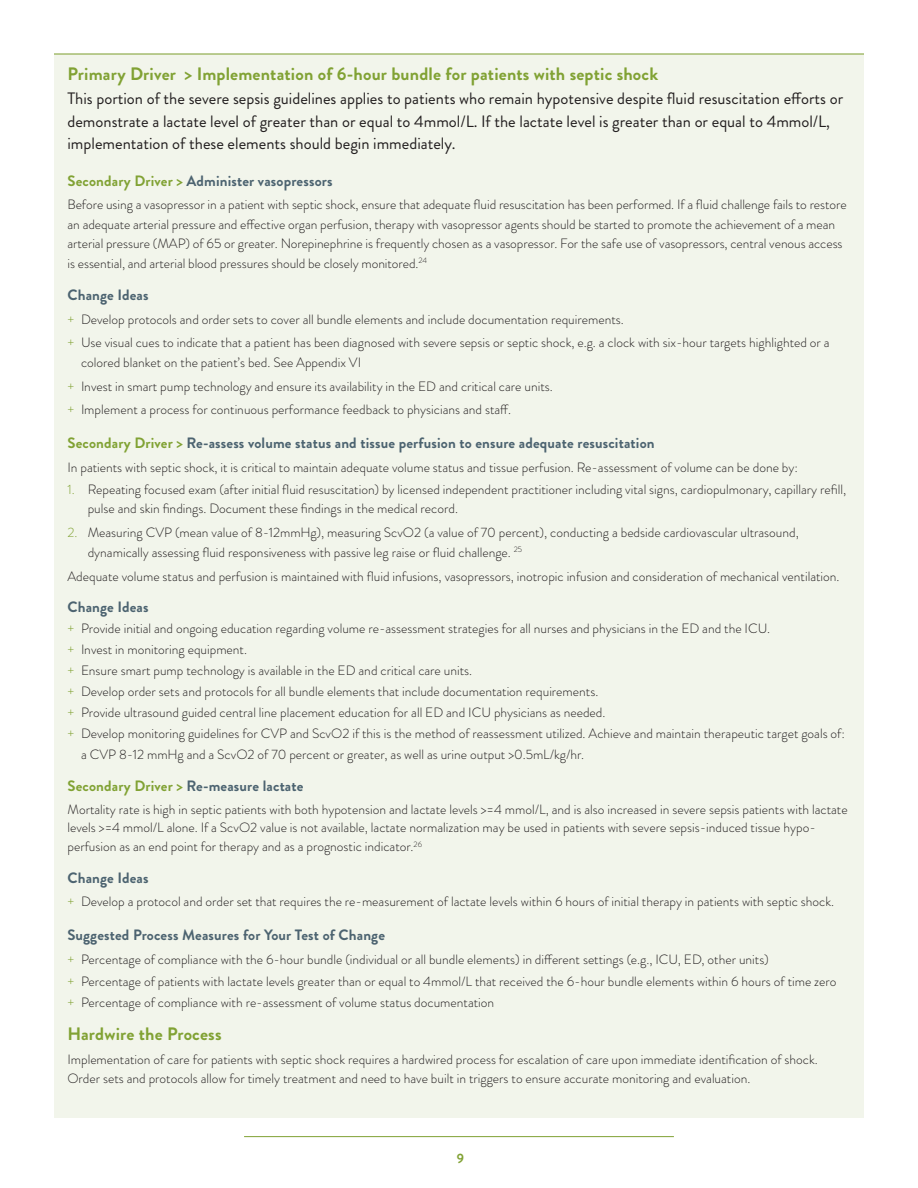
<style>
.page{position:relative;width:918px;height:1188px;background:#fff}
.page>*{position:absolute;margin:0;border:0;box-sizing:border-box;transform-origin:0 0}
.t1{font:700 18px "Brandon Grotesque";letter-spacing:.01em;color:#81a234}
.t2{font:16.5px/22.5px "Brandon Grotesque";color:#231f20}
.t3{font:700 15px "Brandon Grotesque";letter-spacing:.01em;color:#4c6370}
.t4{font:300 13.5px/19.5px "Brandon Grotesque";color:#231f20}
.t5{font:700 13.5px "Brandon Grotesque";color:#81a234}
.s1{color:#81a234}
</style>
<div class="page">
<hr style="left:244px;top:1136px;width:430px;height:1px;background:#81a234">
<div style="left:54px;top:54px;width:810px;height:1064px;background:#f2f5eb"></div>
<hr style="left:54px;top:54px;width:810px;height:1px;background:#81a234">
<h5 class="t1" style="left:68px;top:61px;width:592px">Primary Driver &gt; Implementation of 6-hour bundle for patients with septic shock</h5>
<p class="t2" style="left:68px;top:88px;width:777px">This portion of the severe sepsis guidelines applies to patients who remain hypotensive despite fluid resuscitation efforts or demonstrate a lactate level of greater than or equal to 4mmol/L. If the lactate level is greater than or equal to 4mmol/L, implementation of these elements should begin immediately.</p>
<h6 class="t3" style="left:68px;top:170px;width:267px"><span class="s1">Secondary Driver &gt;</span> Administer vasopressors</h6>
<p class="t4" style="left:68px;top:195px;width:781px">Before using a vasopressor in a patient with septic shock, ensure that adequate fluid resuscitation has been performed. If a fluid challenge fails to restore an adequate arterial pressure and effective organ perfusion, therapy with vasopressor agents should be started to promote the achievement of a mean arterial pressure (MAP) of 65 or greater. Norepinephrine is frequently chosen as a vasopressor. For the safe use of vasopressors, central venous access is essential, and arterial blood pressures should be closely monitored.<sup>24</sup></p>
<p class="t3" style="left:68px;top:284px;width:83px">Change Ideas</p>
<p class="t4" style="left:74px;top:309px;width:551px"><span class="s1">+</span>Develop protocols and order sets to cover all bundle elements and include documentation requirements.</p>
<p class="t4" style="left:81px;top:333px;width:750px">Use visual cues to indicate that a patient has been diagnosed with severe sepsis or septic shock, e.g. a clock with six-hour targets highlighted or a colored blanket on the patient’s bed. See Appendix VI</p>
<p class="t4" style="left:81px;top:376px;width:473px">Invest in smart pump technology and ensure its availability in the ED and critical care units.</p>
<p class="t4" style="left:81px;top:400px;width:432px">Implement a process for continuous performance feedback to physicians and staff.</p>
<h6 class="t3" style="left:68px;top:433px;width:589px"><span class="s1">Secondary Driver &gt;</span> Re-assess volume status and tissue perfusion to ensure adequate resuscitation</h6>
<p class="t4" style="left:68px;top:458px;width:732px">In patients with septic shock, it is critical to maintain adequate volume status and tissue perfusion. Re-assessment of volume can be done by:</p>
<p class="t4" style="left:88px;top:480px;width:760px;text-indent:-20px"><span class="s1">1.</span> Repeating focused exam (after initial fluid resuscitation) by licensed independent practitioner including vital signs, cardiopulmonary, capillary refill, pulse and skin findings. Document these findings in the medical record.</p>
<p class="t4" style="left:88px;top:523px;width:713px;text-indent:-20px"><span class="s1">2.</span> Measuring CVP (mean value of 8-12mmHg), measuring ScvO2 (a value of 70 percent), conducting a bedside cardiovascular ultrasound, dynamically assessing fluid responsiveness with passive leg raise or fluid challenge. <sup>25</sup></p>
<p class="t4" style="left:68px;top:566px;width:774px">Adequate volume status and perfusion is maintained with fluid infusions, vasopressors, inotropic infusion and consideration of mechanical ventilation.</p>
<p class="t3" style="left:68px;top:597px;width:83px">Change Ideas</p>
<p class="t4" style="left:74px;top:619px;width:697px"><span class="s1">+</span>Provide initial and ongoing education regarding volume re-assessment strategies for all nurses and physicians in the ED and the ICU.</p>
<p class="t4" style="left:81px;top:640px;width:168px">Invest in monitoring equipment.</p>
<p class="t4" style="left:81px;top:661px;width:393px">Ensure smart pump technology is available in the ED and critical care units.</p>
<p class="t4" style="left:81px;top:682px;width:519px">Develop order sets and protocols for all bundle elements that include documentation requirements.</p>
<p class="t4" style="left:81px;top:703px;width:526px">Provide ultrasound guided central line placement education for all ED and ICU physicians as needed.</p>
<p class="t4" style="left:81px;top:723px;width:766px;line-height:21px">Develop monitoring guidelines for CVP and ScvO2 if this is the method of reassessment utilized. Achieve and maintain therapeutic target goals of: a CVP 8-12 mmHg and a ScvO2 of 70 percent or greater, as well as urine output &gt;0.5mL/kg/hr.</p>
<h6 class="t3" style="left:68px;top:775px;width:238px"><span class="s1">Secondary Driver &gt;</span> Re-measure lactate</h6>
<p class="t4" style="left:68px;top:800px;width:782px;line-height:18.8px">Mortality rate is high in septic patients with both hypotension and lactate levels &gt;=4 mmol/L, and is also increased in severe sepsis patients with lactate levels &gt;=4 mmol/L alone. If a ScvO2 value is not available, lactate normalization may be used in patients with severe sepsis-induced tissue hypo&shy;perfusion as an end point for therapy and as a prognostic indicator.<sup>26</sup></p>
<p class="t3" style="left:68px;top:867px;width:83px">Change Ideas</p>
<p class="t4" style="left:74px;top:892px;width:761px"><span class="s1">+</span>Develop a protocol and order set that requires the re-measurement of lactate levels within 6 hours of initial therapy in patients with septic shock.</p>
<p class="t3" style="left:68px;top:924px;width:319px">Suggested Process Measures for Your Test of Change</p>
<p class="t4" style="left:74px;top:950px;width:696px"><span class="s1">+</span>Percentage of compliance with the 6-hour bundle (individual or all bundle elements) in different settings (e.g., ICU, ED, other units)</p>
<p class="t4" style="left:81px;top:971px;width:757px">Percentage of patients with lactate levels greater than or equal to 4mmol/L that received the 6-hour bundle elements within 6 hours of time zero</p>
<p class="t4" style="left:81px;top:993px;width:415px">Percentage of compliance with re-assessment of volume status documentation</p>
<h6 class="t1" style="left:68px;top:1022px;width:156px">Hardwire the Process</h6>
<p class="t4" style="left:68px;top:1049px;width:752px">Implementation of care for patients with septic shock requires a hardwired process for escalation of care upon immediate identification of shock.<br>Order sets and protocols allow for timely treatment and need to have built in triggers to ensure accurate monitoring and evaluation.</p>
<p class="t5" style="left:457px;top:1149px;width:9px">9</p>
</div>
